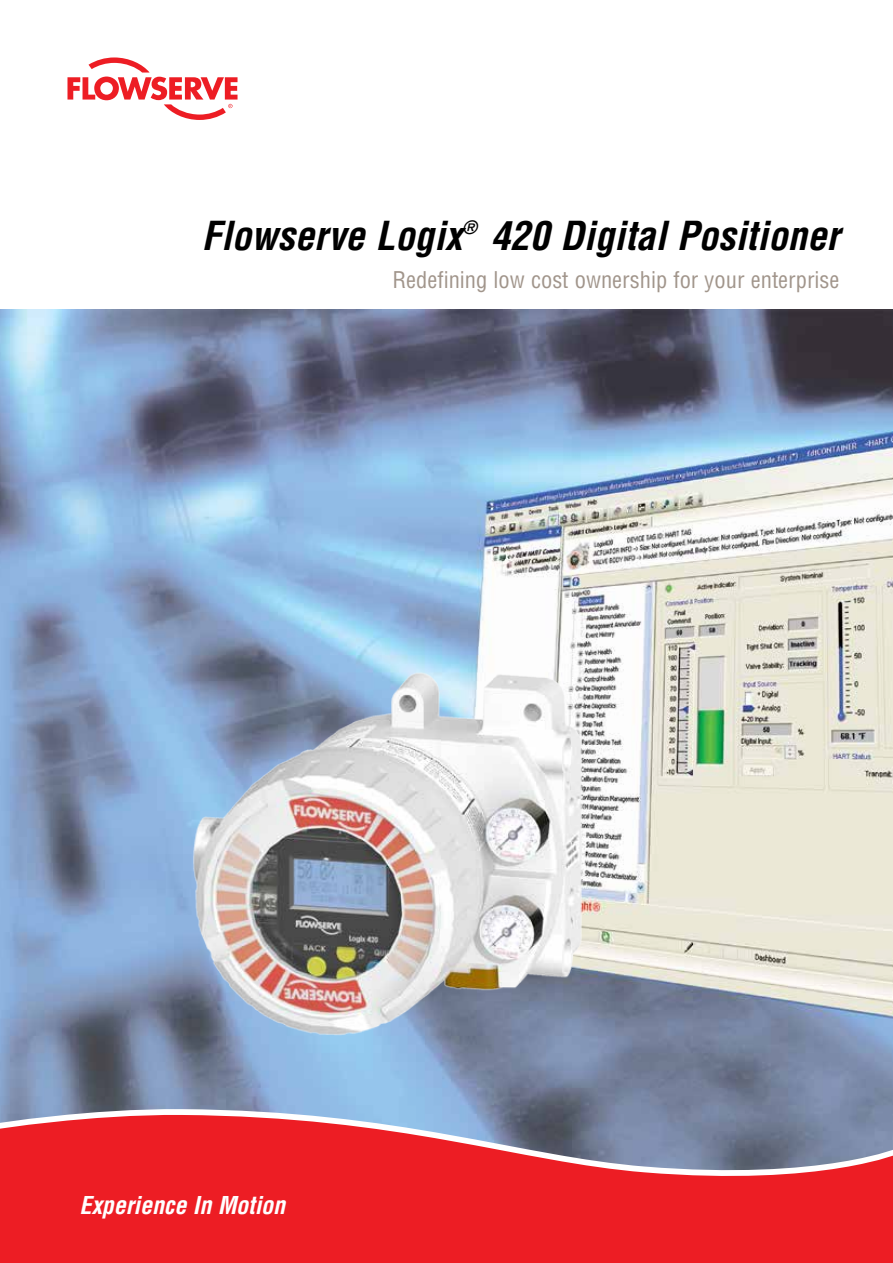
<style>
.page{position:relative;width:893px;height:1263px;background:#fff}
.page>*{position:absolute;margin:0;border:0;box-sizing:border-box;transform-origin:0 0}
.t1{font:italic 700 condensed 39px "Helvetica LT Std";color:#000}
.t2{font:italic 700 condensed 24px "Helvetica LT Std";letter-spacing:-.005em;color:#fff}
.t3{font:condensed 22.5px "Helvetica LT Std";color:#a1958b}
</style>
<div class="page">
<img style="left:0;top:310px;width:893px;height:798px">
<img style="left:190px;top:670px;width:395px;height:367px">
<svg style="left:67px;top:57px;width:170px;height:63px"></svg>
<svg style="left:0;top:1108px;width:893px;height:6px;background:#8c9eb9"></svg>
<svg style="left:0;top:1114px;width:893px;height:149px;background:#d9353f"></svg>
<h1 class="t1" style="left:202px;top:212px;width:639px">Flowserve Logix<sup>®</sup> 420 Digital Positioner</h1>
<p class="t3" style="left:392px;top:266px;width:448px">Redefining low cost ownership for your enterprise</p>
<p class="t2" style="left:80px;top:1191px;width:207px">Experience In Motion</p>
</div>
